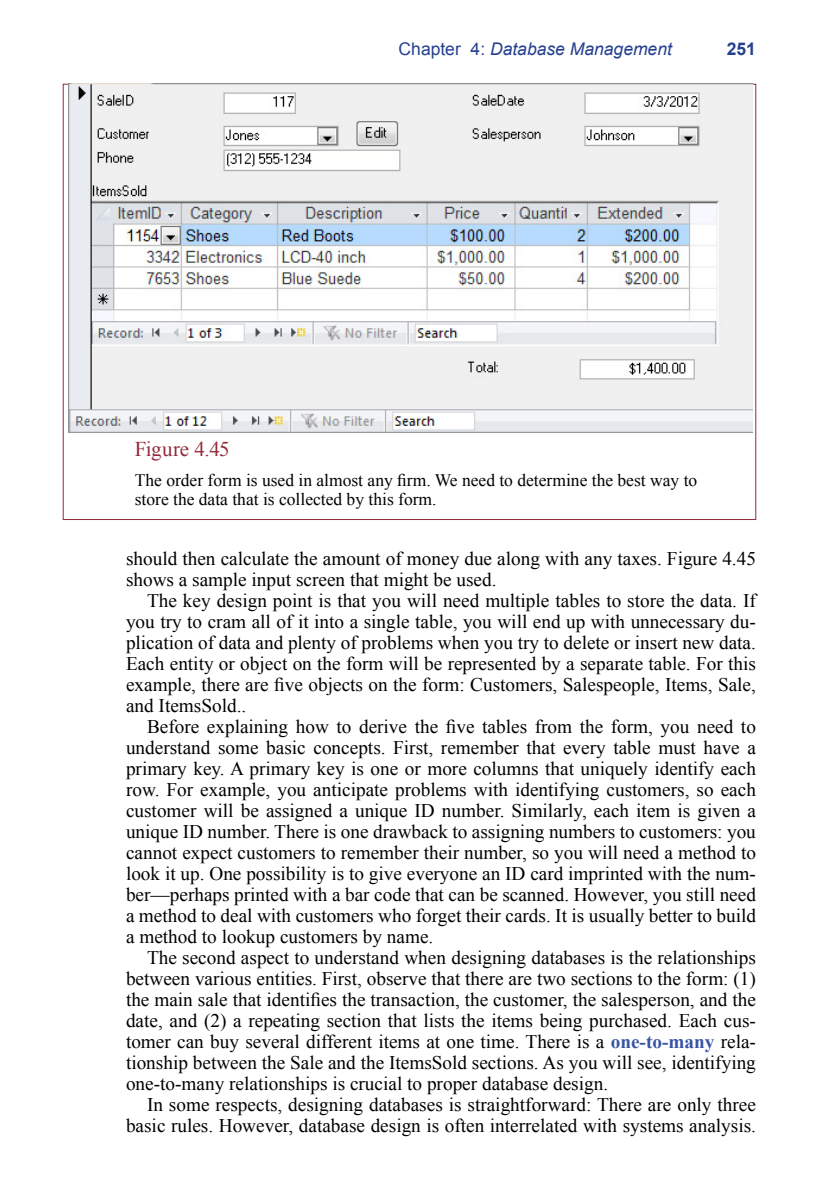
<style>
.page{position:relative;width:819px;height:1197px;background:#fff}
.page>*{position:absolute;margin:0;border:0;box-sizing:border-box;transform-origin:0 0}
.t1{font:21px "Times New Roman";letter-spacing:-.01em;color:#94293b}
.t2{font:19.25px/21px "Times New Roman";color:#000;text-align:justify}
.t3{font:17.5px/19.2px "Times New Roman";color:#000}
.t4{font:italic 17.5px "Arial";color:#25408f}
.t5{font:700 17.5px "Arial";color:#25408f}
.s1{font-style:normal}
.s2{font-weight:700;color:#3853a4}
</style>
<div class="page">
<img style="left:68px;top:84px;width:684px;height:349px">
<p class="t4" style="left:399px;top:37px;width:275px"><span class="s1">Chapter 4:</span> Database Management</p>
<p class="t5" style="left:727px;top:37px;width:31px">251</p>
<p class="t1" style="left:135px;top:435px;width:96px">Figure 4.45</p>
<p class="t3" style="left:135px;top:470px;width:564px">The order form is used in almost any firm. We need to determine the best way to store the data that is collected by this form.</p>
<p class="t2" style="left:126px;top:547px;width:632px">should then calculate the amount of money due along with any taxes. Figure 4.45 shows a sample input screen that might be used.</p>
<p class="t2" style="left:126px;top:589px;width:631px;text-indent:21px">The key design point is that you will need multiple tables to store the data. If you try to cram all of it into a single table, you will end up with unnecessary du&shy;plication of data and plenty of problems when you try to delete or insert new data.<br>Each entity or object on the form will be represented by a separate table. For this example, there are five objects on the form: Customers, Salespeople, Items, Sale, and ItemsSold..</p>
<p class="t2" style="left:126px;top:715px;width:632px;text-indent:21px">Before explaining how to derive the five tables from the form, you need to understand some basic concepts. First, remember that every table must have a primary key. A primary key is one or more columns that uniquely identify each row. For example, you anticipate problems with identifying customers, so each customer will be assigned a unique ID number. Similarly, each item is given a unique ID number. There is one drawback to assigning numbers to customers: you cannot expect customers to remember their number, so you will need a method to look it up. One possibility is to give everyone an ID card imprinted with the num&shy;ber—perhaps printed with a bar code that can be scanned. However, you still need a method to deal with customers who forget their cards. It is usually better to build a method to lookup customers by name.</p>
<p class="t2" style="left:126px;top:946px;width:632px;text-indent:21px">The second aspect to understand when designing databases is the relationships between various entities. First, observe that there are two sections to the form: (1) the main sale that identifies the transaction, the customer, the salesperson, and the date, and (2) a repeating section that lists the items being purchased. Each cus&shy;tomer can buy several different items at one time. There is a <span class="s2">one-to-many</span> rela&shy;tionship between the Sale and the ItemsSold sections. As you will see, identifying one-to-many relationships is crucial to proper database design.</p>
<p class="t2" style="left:126px;top:1093px;width:632px;text-align:right">In some respects, designing databases is straightforward: There are only three basic rules. However, database design is often interrelated with systems analysis.</p>
</div>
